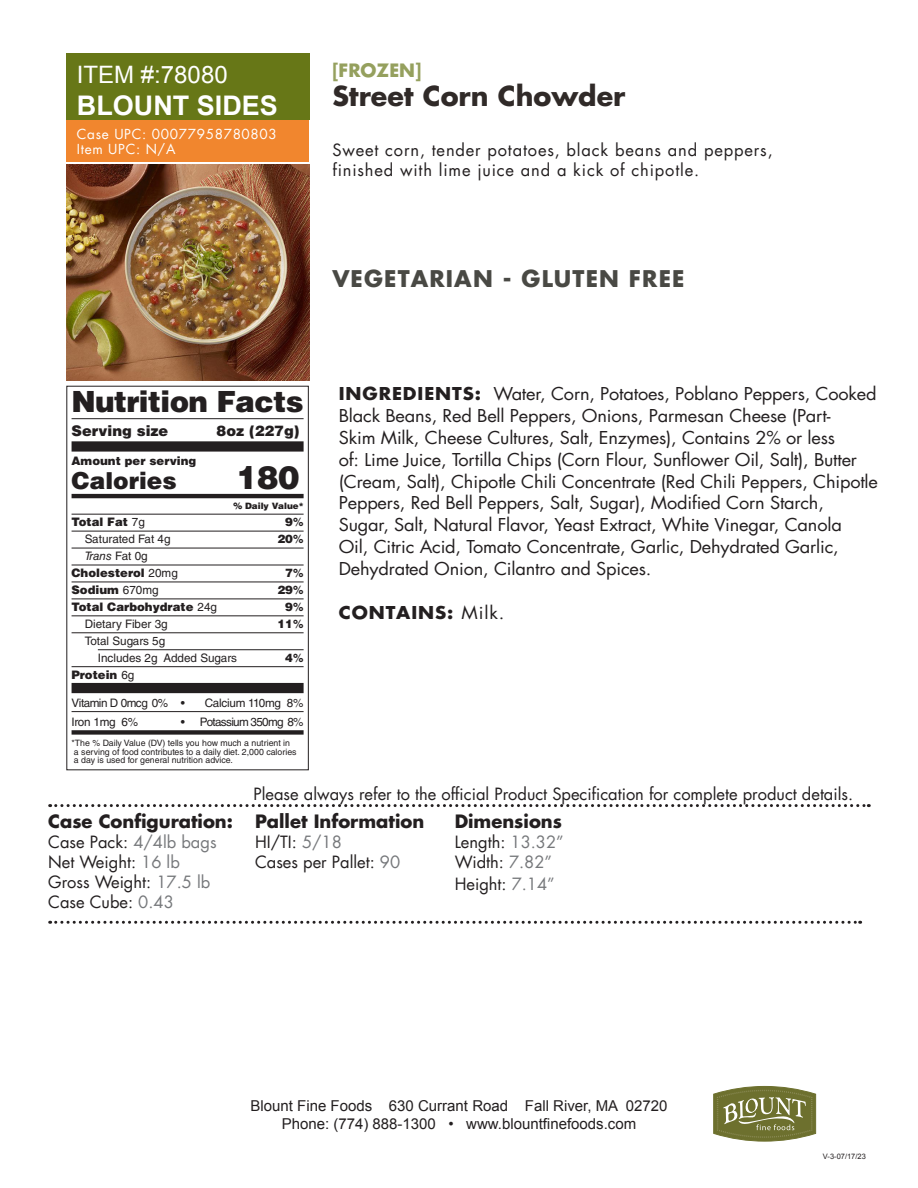
<style>
.page{position:relative;width:918px;height:1188px;background:#fff}
.page>*{position:absolute;margin:0;border:0;box-sizing:border-box;transform-origin:0 0}
.t1{font:900 32.1px "Helvetica LT Std";color:#231f20}
.t2{font:900 29.25px "Helvetica LT Std";letter-spacing:-.02em;color:#231f20}
.t3{font:700 27px "Futura";color:#302a28}
.t4{font:700 27px "Arial";color:#fff}
.t5{font:24px "Arial";color:#fff}
.t6{font:900 23.4px "Helvetica LT Std";color:#231f20}
.t7{font:700 22.5px "Futura";letter-spacing:.05em;color:#494944}
.t8{font:700 18px "Futura";color:#231f20}
.t9{font:700 18px "Futura";color:#95a05e}
.t10{font:17.4px/21.9px "Futura";letter-spacing:-.01em;color:#231f20;scale:1.05 1}
.t11{font:700 17.4px "Futura";letter-spacing:.05em;color:#231f20;scale:1.05 1}
.t12{font:16.5px/19.8px "Futura";color:#231f20}
.t13{font:16.5px/19.8px "Futura";letter-spacing:.05em;color:#231f20}
.t14{font:15px/18px "Arial";color:#231f20;text-align:center}
.t15{font:900 14.55px "Helvetica LT Std";color:#231f20}
.t16{font:13.5px/15px "Futura";letter-spacing:.05em;color:#fff}
.t17{font:900 11.7px/17px "Helvetica LT Std";color:#231f20}
.t18{font:11.7px/17px "Helvetica LT Std";color:#231f20}
.t19{font:11.7px "Helvetica LT Std";letter-spacing:-.02em;color:#231f20}
.t20{font:11.7px "Helvetica LT Std";letter-spacing:-.055em;color:#231f20}
.t21{font:11.7px "Helvetica LT Std";letter-spacing:-.04em;color:#231f20}
.t22{font:8.7px/8.7px "Helvetica LT Std";color:#231f20}
.t23{font:900 8.7px "Helvetica LT Std";color:#231f20}
.t24{font:7.5px "Arial";color:#231f20}
.s1{font-weight:400}
.s2{font-weight:700}
.s3{font-weight:400;font-style:italic}
.s4{color:#76787b}
</style>
<div class="page">
<div style="left:66px;top:54px;width:243px;height:66px;background:#677717"></div>
<img style="left:66px;top:164px;width:243px;height:216px">
<svg style="left:713px;top:1086px;width:103px;height:55px;background:#898c57"></svg>
<div style="left:66px;top:120px;width:243px;height:41px;background:#f1862e"></div>
<svg style="left:50px;top:804px;width:819px;height:3px"></svg>
<svg style="left:50px;top:921px;width:811px;height:3px"></svg>
<hr style="left:72px;top:418px;width:232px;height:1px;background:#231f20">
<div style="left:72px;top:441px;width:232px;height:11px;background:#231f20"></div>
<hr style="left:72px;top:494px;width:232px;height:4px;background:#231f20">
<hr style="left:72px;top:514px;width:232px;height:1px;background:#231f20">
<hr style="left:72px;top:531px;width:232px;height:1px;background:#231f20">
<hr style="left:72px;top:548px;width:232px;height:1px;background:#231f20">
<hr style="left:72px;top:565px;width:232px;height:1px;background:#231f20">
<hr style="left:72px;top:582px;width:232px;height:1px;background:#231f20">
<hr style="left:72px;top:599px;width:232px;height:1px;background:#231f20">
<hr style="left:72px;top:616px;width:232px;height:1px;background:#231f20">
<hr style="left:72px;top:633px;width:232px;height:1px;background:#231f20">
<hr style="left:98px;top:649px;width:206px;height:1px;background:#231f20">
<hr style="left:72px;top:666px;width:232px;height:1px;background:#231f20">
<div style="left:72px;top:683px;width:232px;height:10px;background:#231f20"></div>
<hr style="left:72px;top:711px;width:232px;height:1px;background:#231f20">
<div style="left:72px;top:730px;width:232px;height:5px;background:#231f20"></div>
<div style="left:66px;top:386px;width:243px;height:384px;border:1px solid #231f20"></div>
<h3 class="t5" style="left:77px;top:59px;width:152px">ITEM #:78080</h3>
<h3 class="t4" style="left:77px;top:87px;width:203px">BLOUNT SIDES</h3>
<p class="t16" style="left:77px;top:126px;width:202px">Case UPC: 00077958780803<br>Item UPC: N/A</p>
<p class="t9" style="left:332px;top:57px;width:91px">[FROZEN]</p>
<h3 class="t3" style="left:332px;top:77px;width:295px">Street Corn Chowder</h3>
<p class="t13" style="left:332px;top:140px;width:442px">Sweet corn, tender potatoes, black beans and peppers, finished with lime juice and a kick of chipotle.</p>
<p class="t7" style="left:332px;top:262px;width:354px">VEGETARIAN - GLUTEN FREE</p>
<h2 class="t2" style="left:72px;top:382px;width:234px">Nutrition Facts</h2>
<p class="t15" style="left:72px;top:421px;width:98px">Serving size</p>
<p class="t15" style="left:217px;top:421px;width:84px">8oz (227g)</p>
<p class="t17" style="left:72px;top:452px;width:126px">Amount per serving</p>
<h3 class="t6" style="left:72px;top:465px;width:107px">Calories</h3>
<h1 class="t1" style="left:236px;top:456px;width:65px">180</h1>
<p class="t23" style="left:233px;top:500px;width:72px">% Daily Value*</p>
<p class="t17" style="left:72px;top:513px;width:75px">Total Fat <span class="s1">7g</span></p>
<p class="t17" style="left:285px;top:513px;width:20px">9<span class="s2">%</span></p>
<p class="t18" style="left:85px;top:530px;width:87px">Saturated Fat 4g</p>
<p class="t17" style="left:278px;top:530px;width:27px">20<span class="s2">%</span></p>
<p class="t17" style="left:72px;top:547px;width:108px;text-indent:13px"><span class="s3">Trans</span> <span class="s1">Fat 0g<br></span>Cholesterol <span class="s1">20mg</span></p>
<p class="t17" style="left:285px;top:564px;width:20px">7<span class="s2">%</span></p>
<p class="t17" style="left:72px;top:581px;width:89px">Sodium <span class="s1">670mg</span></p>
<p class="t17" style="left:278px;top:581px;width:27px">29<span class="s2">%</span></p>
<p class="t17" style="left:72px;top:598px;width:147px">Total Carbohydrate <span class="s1">24g</span></p>
<p class="t17" style="left:285px;top:598px;width:20px">9<span class="s2">%</span></p>
<p class="t18" style="left:85px;top:615px;width:85px">Dietary Fiber 3g</p>
<p class="t17" style="left:278px;top:615px;width:27px">11<span class="s2">%</span></p>
<p class="t18" style="left:98px;top:632px;width:141px;text-indent:-13px">Total Sugars 5g<br>Includes 2g Added Sugars</p>
<p class="t17" style="left:285px;top:649px;width:20px">4<span class="s2">%</span></p>
<p class="t17" style="left:72px;top:666px;width:64px">Protein <span class="s1">6g</span></p>
<p class="t21" style="left:72px;top:696px;width:115px">Vitamin D 0mcg 0% •</p>
<p class="t19" style="left:205px;top:696px;width:100px">Calcium 110mg 8%</p>
<p class="t19" style="left:72px;top:715px;width:68px">Iron 1mg 6%</p>
<p class="t20" style="left:181px;top:715px;width:124px">• Potassium 350mg 8%</p>
<p class="t22" style="left:72px;top:738px;width:227px">*The % Daily Value (DV) tells you how much a nutrient in a serving of food contributes to a daily diet. 2,000 calories a day is used for general nutrition advice.</p>
<p class="t10" style="left:339px;top:383px;width:515px"><span class="s2">INGREDIENTS:</span> Water, Corn, Potatoes, Poblano Peppers, Cooked Black Beans, Red Bell Peppers, Onions, Parmesan Cheese (Part-<br>Skim Milk, Cheese Cultures, Salt, Enzymes), Contains 2% or less<br>of: Lime Juice, Tortilla Chips (Corn Flour, Sunflower Oil, Salt), Butter (Cream, Salt), Chipotle Chili Concentrate (Red Chili Peppers, Chipotle Peppers, Red Bell Peppers, Salt, Sugar), Modified Corn Starch, Sugar, Salt, Natural Flavor, Yeast Extract, White Vinegar, Canola<br>Oil, Citric Acid, Tomato Concentrate, Garlic, Dehydrated Garlic, Dehydrated Onion, Cilantro and Spices.</p>
<p class="t11" style="left:339px;top:600px;width:159px">CONTAINS: <span class="s1">Milk.</span></p>
<p class="t8" style="left:48px;top:809px;width:186px">Case Configuration:</p>
<p class="t12" style="left:48px;top:832px;width:170px">Case Pack: <span class="s4">4/4lb bags<br></span>Net Weight: <span class="s4">16 lb<br></span>Gross Weight: <span class="s4">17.5 lb<br></span>Case Cube: <span class="s4">0.43</span></p>
<p class="t12" style="left:254px;top:784px;width:601px">Please always refer to the official Product Specification for complete product details.</p>
<p class="t8" style="left:255px;top:809px;width:171px">Pallet Information</p>
<p class="t12" style="left:255px;top:832px;width:147px">HI/TI: <span class="s4">5/18<br></span>Cases per Pallet: <span class="s4">90</span></p>
<p class="t8" style="left:455px;top:809px;width:109px">Dimensions</p>
<p class="t12" style="left:455px;top:832px;width:111px">Length: <span class="s4">13.32”<br></span>Width: <span class="s4">7.82”</span></p>
<p class="t12" style="left:455px;top:873px;width:102px">Height: <span class="s4">7.14”</span></p>
<p class="t14" style="left:251px;top:1097px;width:418px">Blount Fine Foods 630 Currant Road Fall River, MA 02720<br>Phone: (774) 888-1300 • www.blountfinefoods.com</p>
<p class="t24" style="left:823px;top:1151px;width:44px">V-3-07/17/23</p>
</div>
